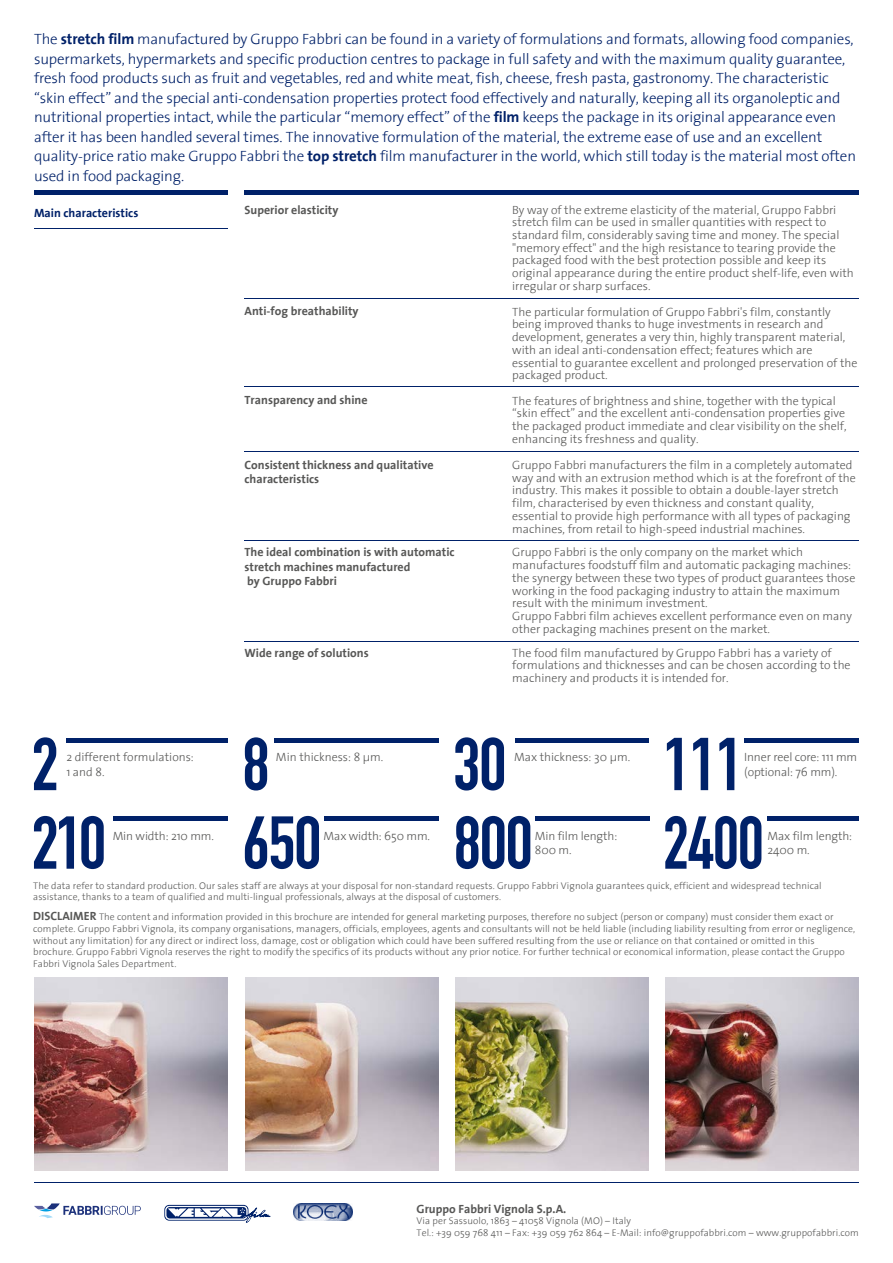
<style>
.page{position:relative;width:893px;height:1263px;background:#fff}
.page>*{position:absolute;margin:0;border:0;box-sizing:border-box;transform-origin:0 0}
.t1{font:73.5px "DIN Engschrift";letter-spacing:-.015em;color:#002169}
.t2{font:73.5px "DIN Engschrift";letter-spacing:-.015em;color:#002169;scale:.95 1}
.t3{font:300 15px/19.5px "The Sans";letter-spacing:-.01em;color:#002169}
.t4{font:300 12px/12.8px "The Sans";color:#575756}
.t5{font:700 12px/14.4px "The Sans";color:#575756}
.t6{font:700 12px "The Sans";color:#002169}
.t7{font:300 9.75px/11.7px "The Sans";letter-spacing:.01em;color:#575756}
.s1{font-weight:700}
.s2{font-weight:700;font-size:12px}
</style>
<div class="page">
<hr style="left:34px;top:191px;width:193px;height:4px;background:#002169">
<hr style="left:244px;top:191px;width:615px;height:4px;background:#002169">
<hr style="left:34px;top:228px;width:193px;height:1px;background:#002169">
<hr style="left:244px;top:298px;width:615px;height:1px;background:#002169">
<hr style="left:244px;top:387px;width:615px;height:1px;background:#002169">
<hr style="left:244px;top:451px;width:615px;height:1px;background:#002169">
<hr style="left:244px;top:540px;width:615px;height:1px;background:#002169">
<hr style="left:244px;top:641px;width:615px;height:1px;background:#002169">
<hr style="left:66px;top:738px;width:161px;height:4px;background:#002169">
<hr style="left:274px;top:738px;width:164px;height:4px;background:#002169">
<hr style="left:515px;top:738px;width:134px;height:4px;background:#002169">
<hr style="left:744px;top:738px;width:115px;height:4px;background:#002169">
<div style="left:767px;top:816px;width:92px;height:5px;background:#002169"></div>
<div style="left:324px;top:816px;width:114px;height:5px;background:#002169"></div>
<div style="left:535px;top:816px;width:115px;height:5px;background:#002169"></div>
<div style="left:113px;top:816px;width:114px;height:5px;background:#002169"></div>
<img style="left:34px;top:978px;width:193px;height:193px">
<img style="left:245px;top:978px;width:193px;height:193px">
<img style="left:456px;top:978px;width:193px;height:193px">
<img style="left:666px;top:978px;width:193px;height:193px">
<hr style="left:34px;top:1182px;width:825px;height:1px;background:#002169">
<div style="left:165px;top:1205px;width:83px;height:15px;background:#eceff4;border-radius:4px"></div>
<div style="left:164px;top:1205px;width:84px;height:15px;border:1px solid #002169;border-radius:4px"></div>
<div style="left:166px;top:1206px;width:81px;height:13px;border:1px solid #fff;border-radius:4px"></div>
<svg style="left:168px;top:1208px;width:102px;height:14px"></svg>
<img style="left:294px;top:1203px;width:58px;height:17px">
<svg style="left:34px;top:1203px;width:107px;height:15px"></svg>
<p class="t3" style="left:34px;top:29px;width:823px">The <span class="s1">stretch film</span> manufactured by Gruppo Fabbri can be found in a variety of formulations and formats, allowing food companies, supermarkets, hypermarkets and specific production centres to package in full safety and with the maximum quality guarantee, fresh food products such as fruit and vegetables, red and white meat, fish, cheese, fresh pasta, gastronomy. The characteristic “skin effect” and the special anti-condensation properties protect food effectively and naturally, keeping all its organoleptic and nutritional properties intact, while the particular “memory effect” of the <span class="s1">film</span> keeps the package in its original appearance even after it has been handled several times. The innovative formulation of the material, the extreme ease of use and an excellent quality-price ratio make Gruppo Fabbri the <span class="s1">top stretch</span> film manufacturer in the world, which still today is the material most often used in food packaging.</p>
<p class="t5" style="left:244px;top:203px;width:95px">Superior elasticity</p>
<p class="t4" style="left:512px;top:203px;width:343px">By way of the extreme elasticity of the material, Gruppo Fabbri stretch film can be used in smaller quantities with respect to standard film, considerably saving time and money. The special "memory effect" and the high resistance to tearing provide the packaged food with the best protection possible and keep its original appearance during the entire product shelf-life, even with irregular or sharp surfaces.</p>
<p class="t4" style="left:512px;top:305px;width:347px">The particular formulation of Gruppo Fabbri's film, constantly being improved thanks to huge investments in research and development, generates a very thin, highly transparent material, with an ideal anti-condensation effect; features which are essential to guarantee excellent and prolonged preservation of the packaged product.</p>
<p class="t4" style="left:512px;top:394px;width:336px">The features of brightness and shine, together with the typical “skin effect” and the excellent anti-condensation properties give the packaged product immediate and clear visibility on the shelf, enhancing its freshness and quality.</p>
<p class="t4" style="left:512px;top:458px;width:345px">Gruppo Fabbri manufacturers the film in a completely automated way and with an extrusion method which is at the forefront of the industry. This makes it possible to obtain a double-layer stretch film, characterised by even thickness and constant quality, essential to provide high performance with all types of packaging machines, from retail to high-speed industrial machines.</p>
<p class="t4" style="left:512px;top:545px;width:345px">Gruppo Fabbri is the only company on the market which manufactures foodstuff film and automatic packaging machines: the synergy between these two types of product guarantees those working in the food packaging industry to attain the maximum result with the minimum investment.<br>Gruppo Fabbri film achieves excellent performance even on many other packaging machines present on the market.</p>
<p class="t4" style="left:512px;top:646px;width:340px">The food film manufactured by Gruppo Fabbri has a variety of formulations and thicknesses and can be chosen according to the machinery and products it is intended for.</p>
<p class="t6" style="left:34px;top:203px;width:106px">Main characteristics</p>
<p class="t5" style="left:244px;top:304px;width:116px">Anti-fog breathability</p>
<p class="t5" style="left:244px;top:393px;width:125px">Transparency and shine</p>
<p class="t5" style="left:244px;top:457px;width:191px">Consistent thickness and qualitative characteristics</p>
<p class="t5" style="left:244px;top:545px;width:212px">The ideal combination is with automatic stretch machines manufactured<br>by Gruppo Fabbri</p>
<p class="t5" style="left:244px;top:645px;width:126px">Wide range of solutions</p>
<h1 class="t1" style="left:31px;top:721px;width:29px">2</h1>
<h1 class="t1" style="left:242px;top:721px;width:29px">8</h1>
<h1 class="t1" style="left:453px;top:721px;width:55px">30</h1>
<h1 class="t1" style="left:663px;top:721px;width:81px">111</h1>
<h1 class="t1" style="left:31px;top:800px;width:76px">210</h1>
<h1 class="t1" style="left:242px;top:800px;width:81px">650</h1>
<h1 class="t1" style="left:454px;top:800px;width:81px">800</h1>
<h1 class="t2" style="left:663px;top:800px;width:108px">2400</h1>
<p class="t4" style="left:66px;top:749px;width:129px;line-height:14.4px">2 different formulations:<br>1 and 8.</p>
<p class="t4" style="left:276px;top:750px;width:109px">Min thickness: 8 µm.</p>
<p class="t4" style="left:514px;top:750px;width:118px">Max thickness: 30 µm.</p>
<p class="t4" style="left:744px;top:749px;width:115px;line-height:14.4px">Inner reel core: 111 mm (optional: 76 mm).</p>
<p class="t4" style="left:113px;top:829px;width:103px">Min width: 210 mm.</p>
<p class="t4" style="left:324px;top:829px;width:108px">Max width: 650 mm.</p>
<p class="t4" style="left:535px;top:828px;width:84px;line-height:14.4px">Min film length:<br>800 m.</p>
<p class="t7" style="left:33px;top:879px;width:790px">The data refer to standard production. Our sales staff are always at your disposal for non-standard requests. Gruppo Fabbri Vignola guarantees quick, efficient and widespread technical assistance, thanks to a team of qualified and multi-lingual professionals, always at the disposal of customers.</p>
<p class="t7" style="left:33px;top:911px;width:823px"><span class="s2">DISCLAIMER</span> The content and information provided in this brochure are intended for general marketing purposes, therefore no subject (person or company) must consider them exact or complete. Gruppo Fabbri Vignola, its company organisations, managers, officials, employees, agents and consultants will not be held liable (including liability resulting from error or negligence, without any limitation) for any direct or indirect loss, damage, cost or obligation which could have been suffered resulting from the use or reliance on that contained or omitted in this brochure. Gruppo Fabbri Vignola reserves the right to modify the specifics of its products without any prior notice. For further technical or economical information, please contact the Gruppo Fabbri Vignola Sales Department.</p>
<p class="t4" style="left:767px;top:828px;width:86px;line-height:14.4px">Max film length:<br>2400 m.</p>
<p class="t5" style="left:417px;top:1201px;width:151px">Gruppo Fabbri Vignola S.p.A.</p>
<p class="t7" style="left:417px;top:1215px;width:444px">Via per Sassuolo, 1863 – 41058 Vignola (MO) – Italy<br>Tel.: +39 059 768 411 – Fax: +39 059 762 864 – E-Mail: info@gruppofabbri.com – www.gruppofabbri.com</p>
</div>
